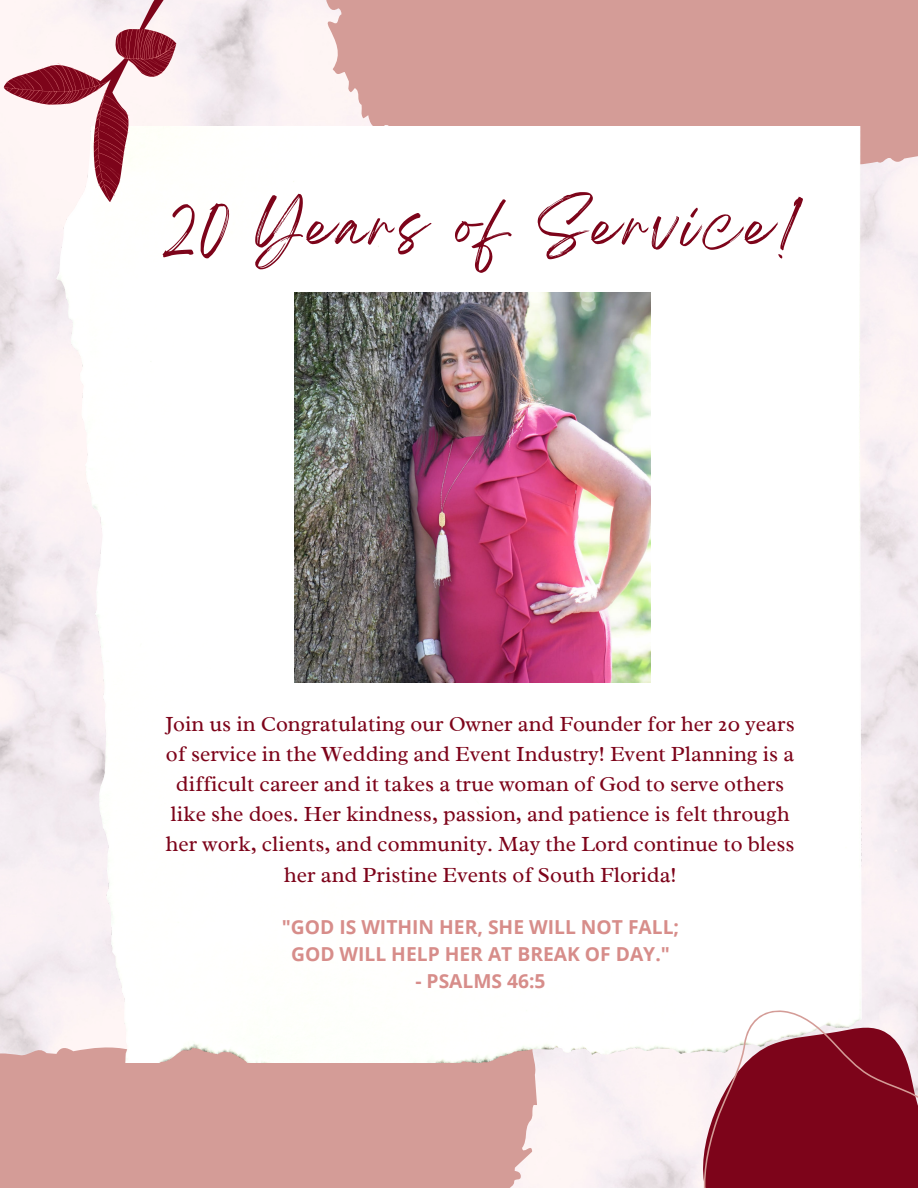
<style>
.page{position:relative;width:918px;height:1188px;background:#fff}
.page>*{position:absolute;margin:0;border:0;box-sizing:border-box;transform-origin:0 0}
.t1{font:51.45px "Breathing";letter-spacing:.105em;color:#7d041a}
.t2{font:21.9px/30.2px "Radley";color:#7d041a;text-align:center}
.t3{font:700 19.2px/27px "Open Sans";color:#d78d8a;text-align:center}
</style>
<div class="page">
<svg style="left:0;top:978px;width:544px;height:210px;background:#d6a29e"></svg>
<div style="left:322px;top:0;width:596px;height:175px;background:#d49c97"></div>
<img style="left:56px;top:126px;width:806px;height:936px">
<img style="left:294px;top:293px;width:357px;height:390px">
<svg style="left:671px;top:980px;width:247px;height:208px;fill:#7d041a"></svg>
<svg style="left:0;top:0;width:204px;height:203px"></svg>
<p class="t1" style="left:163px;top:210px;width:637px">20 Years of Service!</p>
<p class="t2" style="left:165px;top:709px;width:631px">Join us in Congratulating our Owner and Founder for her 20 years of service in the Wedding and Event Industry! Event Planning is a difficult career and it takes a true woman of God to serve others like she does. Her kindness, passion, and patience is felt through her work, clients, and community. May the Lord continue to bless her and Pristine Events of South Florida!</p>
<p class="t3" style="left:282px;top:913px;width:399px">"GOD IS WITHIN HER, SHE WILL NOT FALL;<br>GOD WILL HELP HER AT BREAK OF DAY."</p>
<p class="t3" style="left:415px;top:967px;width:132px">- PSALMS 46:5</p>
</div>
